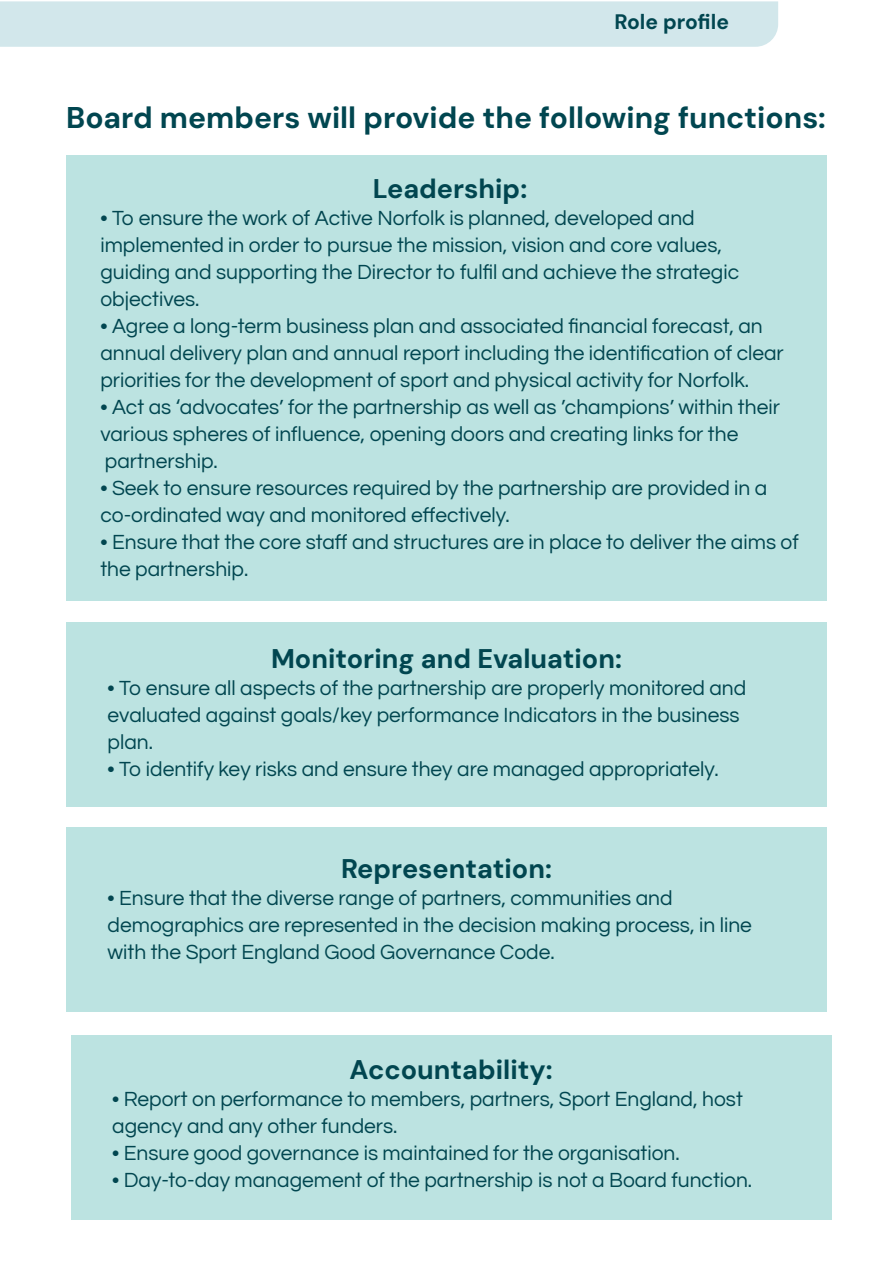
<style>
.page{position:relative;width:893px;height:1263px;background:#fff}
.page>*{position:absolute;margin:0;border:0;box-sizing:border-box;transform-origin:0 0}
.t1{font:30px "DM Sans 9 pt";color:#014650}
.t2{font:27px "DM Sans 9 pt";color:#014650}
.t3{font:21px/27px "Questrial";color:#014650}
.t4{font:21px "DM Sans 9 pt";color:#014650}
</style>
<div class="page">
<div style="left:0;top:1px;width:778px;height:46px;background:#d2e7eb"></div>
<div style="left:66px;top:155px;width:761px;height:446px;background:#bce3e1"></div>
<div style="left:66px;top:622px;width:761px;height:185px;background:#bce3e1"></div>
<div style="left:66px;top:827px;width:761px;height:185px;background:#bce3e1"></div>
<div style="left:71px;top:1035px;width:760px;height:185px;background:#bce3e1"></div>
<p class="t4" style="left:614px;top:9px;width:116px">Role profile</p>
<p class="t1" style="left:66px;top:99px;width:761px">Board members will provide the following functions:</p>
<p class="t2" style="left:373px;top:172px;width:156px">Leadership:</p>
<p class="t3" style="left:100px;top:205px;width:596px">• To ensure the work of Active Norfolk is planned, developed and</p>
<p class="t3" style="left:100px;top:232px;width:623px">implemented in order to pursue the mission, vision and core values,</p>
<p class="t3" style="left:100px;top:259px;width:640px">guiding and supporting the Director to fulfil and achieve the strategic</p>
<p class="t3" style="left:100px;top:286px;width:101px">objectives.</p>
<p class="t3" style="left:100px;top:313px;width:685px">• Agree a long-term business plan and associated financial forecast, an annual delivery plan and annual report including the identification of clear priorities for the development of sport and physical activity for Norfolk.</p>
<p class="t3" style="left:100px;top:394px;width:681px">• Act as ‘advocates’ for the partnership as well as ’champions’ within their various spheres of influence, opening doors and creating links for the</p>
<p class="t3" style="left:105px;top:448px;width:114px">partnership.</p>
<p class="t3" style="left:100px;top:475px;width:668px">• Seek to ensure resources required by the partnership are provided in a co-ordinated way and monitored effectively.</p>
<p class="t3" style="left:100px;top:529px;width:700px">• Ensure that the core staff and structures are in place to deliver the aims of the partnership.</p>
<p class="t2" style="left:271px;top:642px;width:352px">Monitoring and Evaluation:</p>
<p class="t3" style="left:108px;top:675px;width:640px">• To ensure all aspects of the partnership are properly monitored and evaluated against goals/key performance Indicators in the business plan.</p>
<p class="t3" style="left:108px;top:756px;width:612px">• To identify key risks and ensure they are managed appropriately.</p>
<p class="t2" style="left:341px;top:852px;width:212px">Representation:</p>
<p class="t3" style="left:108px;top:886px;width:566px">• Ensure that the diverse range of partners, communities and</p>
<p class="t3" style="left:108px;top:913px;width:646px">demographics are represented in the decision making process, in line with the Sport England Good Governance Code.</p>
<p class="t2" style="left:349px;top:1053px;width:205px">Accountability:</p>
<p class="t3" style="left:112px;top:1086px;width:632px">• Report on performance to members, partners, Sport England, host agency and any other funders.</p>
<p class="t3" style="left:112px;top:1140px;width:569px">• Ensure good governance is maintained for the organisation.</p>
<p class="t3" style="left:112px;top:1167px;width:641px">• Day-to-day management of the partnership is not a Board function.</p>
</div>
